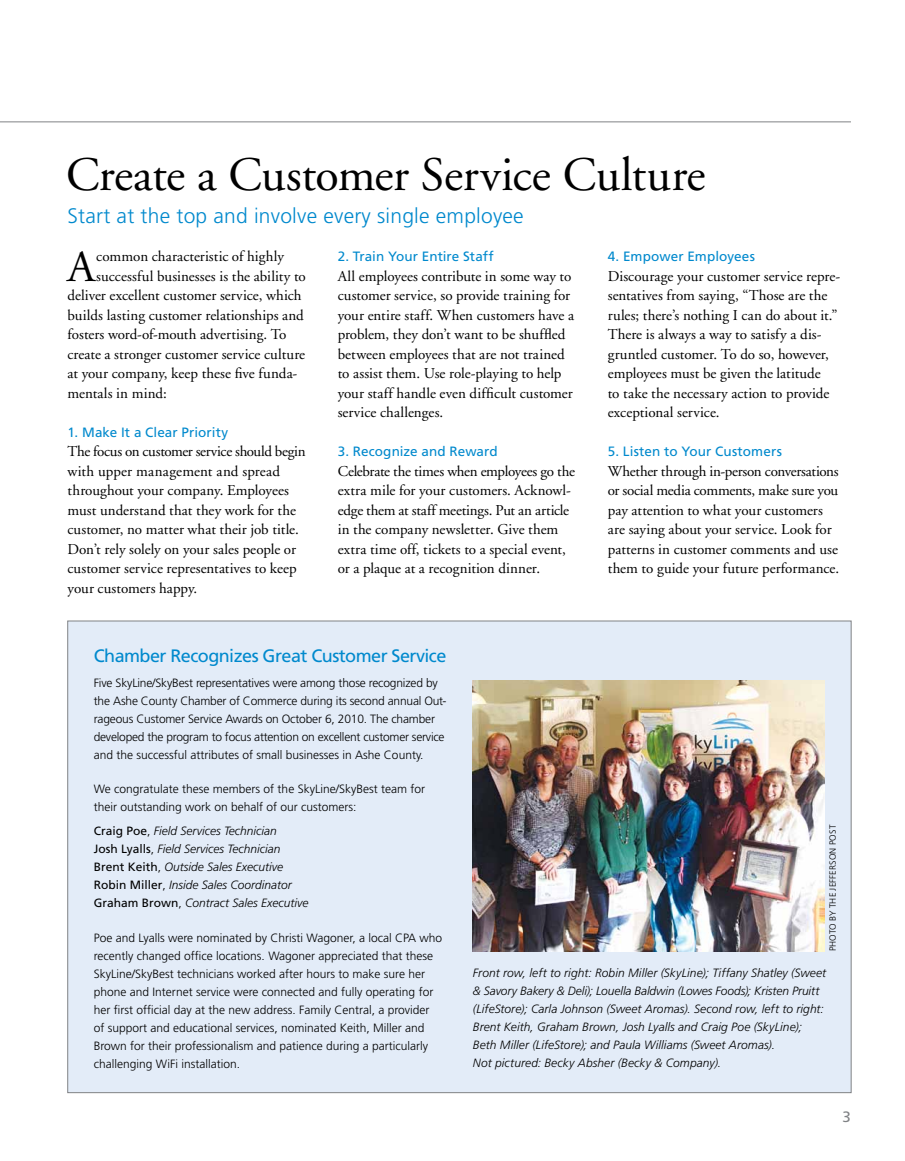
<style>
.page{position:relative;width:905px;height:1161px;background:#fff}
.page>*{position:absolute;margin:0;border:0;box-sizing:border-box;transform-origin:0 0}
.t1{font:48px "Adobe Garamond";letter-spacing:-.015em;color:#000}
.t2{font:44.4px "Adobe Garamond";color:#000}
.t3{font:300 21px "Frutiger";letter-spacing:.01em;color:#0089cd}
.t4{font:18px "Frutiger";letter-spacing:-.03em;color:#0089cd}
.t5{font:15px/19.5px "Adobe Garamond";letter-spacing:-.005em;color:#000}
.t6{font:15px "Frutiger";color:#808285}
.t7{font:13.5px "Frutiger";letter-spacing:.005em;color:#0089cd}
.t8{font:300 12px/18px "Frutiger";color:#000}
.t9{font:italic 300 12px/18px "Frutiger";color:#000}
.t10{font:300 9px "Frutiger";letter-spacing:.02em;color:#000}
.s1{font-weight:400;font-style:normal}
.s2{font-style:normal}
</style>
<div class="page">
<hr style="left:0;top:122px;width:850px;height:1px;background:#808285">
<div style="left:68px;top:621px;width:783px;height:472px;background:#e3ecf8;border:1px solid #808285"></div>
<img style="left:473px;top:681px;width:351px;height:270px">
<h1 class="t1" style="left:66px;top:149px;width:641px">Create a Customer Service Culture</h1>
<h3 class="t3" style="left:68px;top:204px;width:457px">Start at the top and involve every single employee</h3>
<h2 class="t2" style="left:68px;top:243px;width:29px">A</h2>
<p class="t5" style="left:96px;top:247px;width:189px">common characteristic of highly</p>
<p class="t7" style="left:338px;top:248px;width:158px">2. Train Your Entire Staff</p>
<p class="t5" style="left:338px;top:266px;width:238px">All employees contribute in some way to customer service, so provide training for your entire staff. When customers have a problem, they don’t want to be shuffled between employees that are not trained to assist them. Use role-playing to help your staff handle even difficult customer service challenges.</p>
<p class="t7" style="left:338px;top:443px;width:161px">3. Recognize and Reward</p>
<p class="t5" style="left:338px;top:461px;width:239px">Celebrate the times when employees go the extra mile for your customers. Acknowl&shy;edge them at staff meetings. Put an article in the company newsletter. Give them extra time off, tickets to a special event, or a plaque at a recognition dinner.</p>
<p class="t5" style="left:96px;top:267px;width:211px">successful businesses is the ability to</p>
<p class="t5" style="left:67px;top:286px;width:235px">deliver excellent customer service, which</p>
<p class="t5" style="left:67px;top:306px;width:238px">builds lasting customer relationships and</p>
<p class="t5" style="left:67px;top:325px;width:220px">fosters word-of-mouth advertising. To</p>
<p class="t5" style="left:67px;top:345px;width:239px">create a stronger customer service culture</p>
<p class="t5" style="left:67px;top:364px;width:231px">at your company, keep these five funda-</p>
<p class="t5" style="left:67px;top:384px;width:101px">mentals in mind:</p>
<p class="t7" style="left:68px;top:424px;width:162px">1. Make It a Clear Priority</p>
<p class="t5" style="left:68px;top:442px;width:240px">The focus on customer service should begin with upper management and spread throughout your company. Employees must understand that they work for the customer, no matter what their job title.<br>Don’t rely solely on your sales people or customer service representatives to keep your customers happy.</p>
<p class="t7" style="left:608px;top:248px;width:149px">4. Empower Employees</p>
<p class="t5" style="left:608px;top:266px;width:234px">Discourage your customer service repre&shy;sentatives from saying, “Those are the rules; there’s nothing I can do about it.” There is always a way to satisfy a dis&shy;gruntled customer. To do so, however, employees must be given the latitude<br>to take the necessary action to provide exceptional service.</p>
<p class="t7" style="left:608px;top:443px;width:176px">5. Listen to Your Customers</p>
<p class="t5" style="left:608px;top:461px;width:233px">Whether through in-person conversations or social media comments, make sure you pay attention to what your customers are saying about your service. Look for patterns in customer comments and use them to guide your future performance.</p>
<p class="t4" style="left:94px;top:645px;width:354px">Chamber Recognizes Great Customer Service</p>
<p class="t8" style="left:94px;top:674px;width:354px">Five SkyLine/SkyBest representatives were among those recognized by the Ashe County Chamber of Commerce during its second annual Out&shy;rageous Customer Service Awards on October 6, 2010. The chamber developed the program to focus attention on excellent customer service and the successful attributes of small businesses in Ashe County.</p>
<p class="t8" style="left:94px;top:780px;width:333px">We congratulate these members of the SkyLine/SkyBest team for their outstanding work on behalf of our customers:</p>
<p class="t9" style="left:94px;top:822px;width:216px"><span class="s1">Craig Poe</span><span class="s2">,</span> Field Services Technician<br><span class="s1">Josh Lyalls</span><span class="s2">,</span> Field Services Technician <span class="s1">Brent Keith</span><span class="s2">,</span> Outside Sales Executive <span class="s1">Robin Miller</span><span class="s2">,</span> Inside Sales Coordinator <span class="s1">Graham Brown</span><span class="s2">,</span> Contract Sales Executive</p>
<p class="t8" style="left:94px;top:929px;width:350px">Poe and Lyalls were nominated by Christi Wagoner, a local CPA who recently changed office locations. Wagoner appreciated that these SkyLine/SkyBest technicians worked after hours to make sure her phone and Internet service were connected and fully operating for her first official day at the new address. Family Central, a provider of support and educational services, nominated Keith, Miller and Brown for their professionalism and patience during a particularly challenging WiFi installation.</p>
<p class="t10" style="left:827px;top:951px;width:128px;rotate:-90deg">Photo by The Jefferson Post</p>
<p class="t9" style="left:473px;top:964px;width:354px">Front row, left to right: Robin Miller (SkyLine); Tiffany Shatley (Sweet &amp; Savory Bakery &amp; Deli); Louella Baldwin (Lowes Foods); Kristen Pruitt (LifeStore); Carla Johnson (Sweet Aromas). Second row, left to right:<br>Brent Keith, Graham Brown, Josh Lyalls and Craig Poe (SkyLine); Beth Miller (LifeStore); and Paula Williams (Sweet Aromas).<br>Not pictured: Becky Absher (Becky &amp; Company).</p>
<p class="t6" style="left:842px;top:1108px;width:10px">3</p>
</div>
